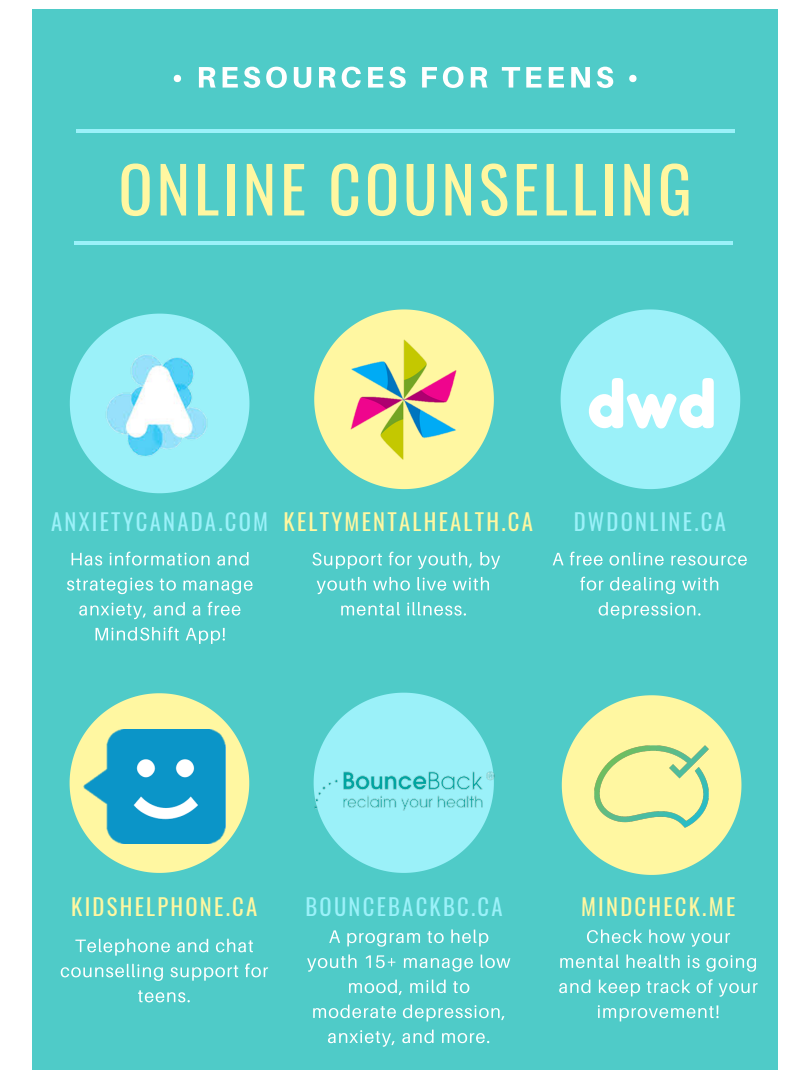
<style>
.page{position:relative;width:810px;height:1080px;background:#fff}
.page>*{position:absolute;margin:0;border:0;box-sizing:border-box;transform-origin:0 0}
.t1{font:65.06px "Fredoka One";color:#fff}
.t2{font:63.69px "Oswald";letter-spacing:.06em;color:#fff7a1}
.t3{font:22.62px "Oswald";letter-spacing:.1em;color:#fff7a1}
.t4{font:22.62px "Oswald";letter-spacing:.1em;color:#9bf1f9}
</style>
<div class="page">
<div style="left:33px;top:10px;width:745px;height:1060px;background:#4fcbc8"></div>
<svg style="left:70px;top:314px;width:179px;height:179px"></svg>
<svg style="left:561px;top:309px;width:179px;height:180px"></svg>
<svg style="left:314px;top:309px;width:180px;height:180px"></svg>
<svg style="left:562px;top:695px;width:179px;height:180px"></svg>
<svg style="left:70px;top:693px;width:179px;height:180px"></svg>
<svg style="left:318px;top:693px;width:172px;height:180px"></svg>
<hr style="left:74px;top:241px;width:659px;height:4px;background:#9bf1f9">
<hr style="left:76px;top:130px;width:659px;height:3px;background:#9bf1f9">
<img style="left:100px;top:345px;width:113px;height:119px">
<img style="left:347px;top:334px;width:116px;height:128px">
<img style="left:84px;top:730px;width:142px;height:114px">
<img style="left:313px;top:756px;width:182px;height:63px">
<img style="left:588px;top:709px;width:127px;height:156px">
<div style="left:174px;top:75px;width:7px;height:7px;background:#fff;border-radius:50%"></div>
<svg style="left:199px;top:67px;width:17px;height:21px"></svg>
<svg style="left:223px;top:67px;width:15px;height:21px"></svg>
<svg style="left:244px;top:67px;width:16px;height:21px"></svg>
<svg style="left:266px;top:67px;width:21px;height:21px"></svg>
<svg style="left:294px;top:67px;width:17px;height:21px"></svg>
<svg style="left:319px;top:67px;width:17px;height:21px"></svg>
<svg style="left:342px;top:67px;width:19px;height:21px"></svg>
<svg style="left:368px;top:67px;width:15px;height:21px"></svg>
<svg style="left:389px;top:67px;width:17px;height:21px"></svg>
<svg style="left:422px;top:67px;width:15px;height:21px"></svg>
<svg style="left:443px;top:67px;width:20px;height:21px"></svg>
<svg style="left:471px;top:67px;width:17px;height:21px"></svg>
<svg style="left:502px;top:67px;width:18px;height:21px"></svg>
<svg style="left:526px;top:67px;width:16px;height:21px"></svg>
<svg style="left:549px;top:67px;width:15px;height:21px"></svg>
<svg style="left:571px;top:67px;width:19px;height:21px"></svg>
<svg style="left:597px;top:67px;width:16px;height:21px"></svg>
<div style="left:629px;top:75px;width:8px;height:7px;background:#fff;border-radius:50%"></div>
<svg style="left:72px;top:553px;width:30px;height:13px"></svg>
<svg style="left:110px;top:552px;width:100px;height:14px"></svg>
<svg style="left:217px;top:552px;width:32px;height:14px"></svg>
<svg style="left:67px;top:578px;width:86px;height:16px"></svg>
<svg style="left:160px;top:579px;width:16px;height:12px"></svg>
<svg style="left:184px;top:580px;width:69px;height:14px"></svg>
<svg style="left:79px;top:603px;width:67px;height:16px"></svg>
<svg style="left:154px;top:602px;width:31px;height:14px"></svg>
<svg style="left:193px;top:606px;width:7px;height:10px"></svg>
<svg style="left:208px;top:602px;width:32px;height:14px"></svg>
<svg style="left:96px;top:627px;width:83px;height:14px"></svg>
<svg style="left:186px;top:628px;width:39px;height:16px"></svg>
<svg style="left:553px;top:553px;width:11px;height:12px"></svg>
<svg style="left:570px;top:552px;width:33px;height:14px"></svg>
<svg style="left:610px;top:552px;width:54px;height:14px"></svg>
<svg style="left:671px;top:555px;width:76px;height:11px"></svg>
<svg style="left:580px;top:577px;width:23px;height:14px"></svg>
<svg style="left:610px;top:577px;width:65px;height:17px"></svg>
<svg style="left:682px;top:577px;width:36px;height:14px"></svg>
<svg style="left:599px;top:602px;width:102px;height:17px"></svg>
<svg style="left:75px;top:939px;width:95px;height:17px"></svg>
<svg style="left:177px;top:939px;width:31px;height:13px"></svg>
<svg style="left:216px;top:939px;width:37px;height:13px"></svg>
<svg style="left:61px;top:964px;width:102px;height:17px"></svg>
<svg style="left:170px;top:965px;width:68px;height:16px"></svg>
<svg style="left:245px;top:963px;width:23px;height:14px"></svg>
<svg style="left:138px;top:990px;width:52px;height:12px"></svg>
<svg style="left:329px;top:930px;width:11px;height:13px"></svg>
<svg style="left:347px;top:933px;width:73px;height:14px"></svg>
<svg style="left:427px;top:931px;width:17px;height:12px"></svg>
<svg style="left:451px;top:929px;width:37px;height:17px"></svg>
<svg style="left:307px;top:954px;width:50px;height:18px"></svg>
<svg style="left:366px;top:955px;width:29px;height:13px"></svg>
<svg style="left:404px;top:958px;width:69px;height:14px"></svg>
<svg style="left:481px;top:955px;width:29px;height:13px"></svg>
<svg style="left:349px;top:980px;width:53px;height:15px"></svg>
<svg style="left:410px;top:980px;width:36px;height:13px"></svg>
<svg style="left:453px;top:981px;width:16px;height:12px"></svg>
<svg style="left:313px;top:1005px;width:83px;height:13px"></svg>
<svg style="left:403px;top:1005px;width:101px;height:16px"></svg>
<svg style="left:328px;top:1030px;width:66px;height:17px"></svg>
<svg style="left:402px;top:1030px;width:32px;height:13px"></svg>
<svg style="left:442px;top:1033px;width:47px;height:10px"></svg>
<svg style="left:587px;top:929px;width:55px;height:14px"></svg>
<svg style="left:649px;top:929px;width:36px;height:14px"></svg>
<svg style="left:691px;top:933px;width:39px;height:14px"></svg>
<svg style="left:560px;top:955px;width:59px;height:13px"></svg>
<svg style="left:626px;top:954px;width:54px;height:14px"></svg>
<svg style="left:688px;top:955px;width:12px;height:13px"></svg>
<svg style="left:706px;top:955px;width:50px;height:17px"></svg>
<svg style="left:559px;top:980px;width:31px;height:13px"></svg>
<svg style="left:599px;top:980px;width:41px;height:16px"></svg>
<svg style="left:647px;top:980px;width:43px;height:13px"></svg>
<svg style="left:697px;top:979px;width:16px;height:14px"></svg>
<svg style="left:719px;top:983px;width:39px;height:14px"></svg>
<svg style="left:598px;top:1005px;width:121px;height:16px"></svg>
<svg style="left:312px;top:553px;width:70px;height:16px"></svg>
<svg style="left:389px;top:552px;width:23px;height:14px"></svg>
<svg style="left:418px;top:552px;width:54px;height:17px"></svg>
<svg style="left:480px;top:552px;width:20px;height:17px"></svg>
<svg style="left:317px;top:577px;width:49px;height:17px"></svg>
<svg style="left:373px;top:577px;width:37px;height:14px"></svg>
<svg style="left:417px;top:577px;width:29px;height:14px"></svg>
<svg style="left:453px;top:577px;width:36px;height:13px"></svg>
<svg style="left:341px;top:602px;width:59px;height:14px"></svg>
<svg style="left:407px;top:602px;width:59px;height:14px"></svg>
<h2 class="t2" style="left:118px;top:140px;width:575px">ONLINE COUNSELLING</h2>
<h1 class="t1" style="left:587px;top:365px;width:131px">dwd</h1>
<p class="t4" style="left:51px;top:504px;width:219px">ANXIETYCANADA.COM</p>
<p class="t3" style="left:284px;top:504px;width:251px">KELTYMENTALHEALTH.CA</p>
<p class="t4" style="left:574px;top:504px;width:154px">DWDONLINE.CA</p>
<p class="t3" style="left:71px;top:889px;width:188px">KIDSHELPHONE.CA</p>
<p class="t4" style="left:305px;top:889px;width:199px">BOUNCEBACKBC.CA</p>
<p class="t3" style="left:581px;top:889px;width:156px">MINDCHECK.ME</p>
</div>
